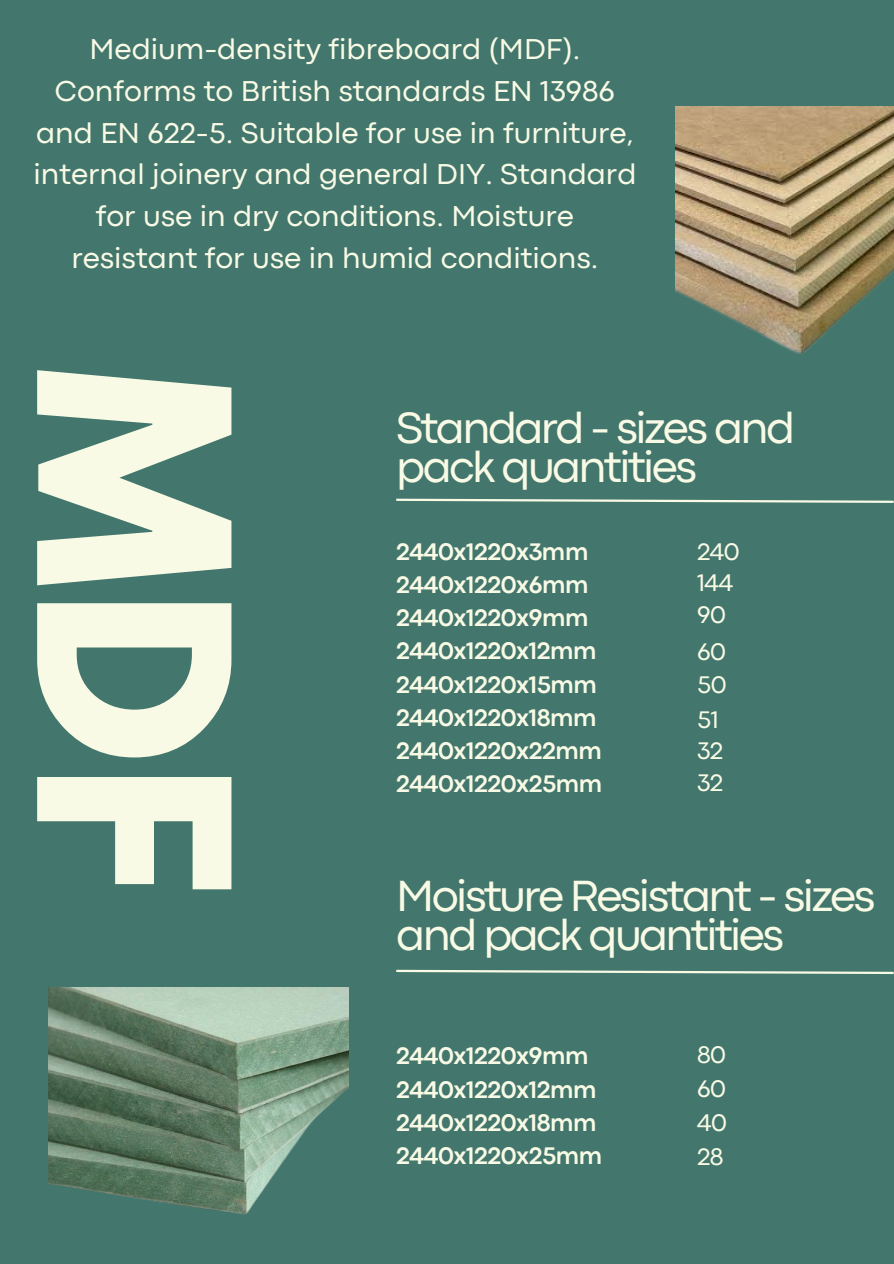
<style>
.page{position:relative;width:894px;height:1264px;background:#fff}
.page>*{position:absolute;margin:0;border:0;box-sizing:border-box;transform-origin:0 0}
.t1{font:700 235.35px "League Spartan";color:#f8fae5}
.t2{font:45.6px/38.2px "Codec Pro";letter-spacing:-.06em;color:#f8fae5}
.t3{font:30px/41.7px "Codec Pro";color:#f8fae5;text-align:center}
.t4{font:700 25.05px "Codec Pro";letter-spacing:-.02em;color:#f8fae5}
.t5{font:25.05px "Codec Pro";letter-spacing:-.02em;color:#f8fae5}
</style>
<div class="page">
<div style="left:0;top:0;width:893px;height:1263px;background:#43766c"></div>
<svg style="left:396px;top:498px;width:497px;height:5px"></svg>
<svg style="left:396px;top:969px;width:497px;height:5px"></svg>
<img style="left:675px;top:106px;width:218px;height:248px">
<img style="left:49px;top:987px;width:299px;height:228px">
<p class="t3" style="left:33px;top:31px;width:604px">Medium-density fibreboard (MDF).<br>Conforms to British standards EN 13986 and EN 622-5. Suitable for use in furniture, internal joinery and general DIY. Standard for use in dry conditions. Moisture resistant for use in humid conditions.</p>
<p class="t1" style="left:249px;top:366px;width:531px;rotate:90deg">MDF</p>
<h2 class="t2" style="left:396px;top:412px;width:400px">Standard - sizes and pack quantities</h2>
<h4 class="t4" style="left:396px;top:542px;width:194px">2440x1220x3mm</h4>
<p class="t4" style="left:396px;top:575px;width:194px">2440x1220x6mm</p>
<p class="t4" style="left:396px;top:609px;width:194px">2440x1220x9mm</p>
<h4 class="t4" style="left:396px;top:642px;width:202px">2440x1220x12mm</h4>
<p class="t4" style="left:396px;top:675px;width:202px">2440x1220x15mm</p>
<h4 class="t4" style="left:396px;top:708px;width:202px">2440x1220x18mm</h4>
<p class="t4" style="left:396px;top:742px;width:207px">2440x1220x22mm</p>
<h4 class="t4" style="left:396px;top:775px;width:207px">2440x1220x25mm</h4>
<p class="t5" style="left:696px;top:542px;width:44px">240</p>
<p class="t5" style="left:696px;top:574px;width:38px">144</p>
<h4 class="t5" style="left:696px;top:605px;width:30px">90</h4>
<p class="t5" style="left:696px;top:642px;width:30px">60</p>
<h4 class="t5" style="left:696px;top:675px;width:31px">50</h4>
<p class="t5" style="left:696px;top:710px;width:23px">51</p>
<h4 class="t5" style="left:696px;top:742px;width:28px">32</h4>
<h4 class="t5" style="left:696px;top:774px;width:28px">32</h4>
<h4 class="t2" style="left:396px;top:879px;width:480px;line-height:39px">Moisture Resistant - sizes and pack quantities</h4>
<p class="t4" style="left:396px;top:1047px;width:194px">2440x1220x9mm</p>
<h4 class="t4" style="left:396px;top:1080px;width:202px">2440x1220x12mm</h4>
<p class="t4" style="left:396px;top:1113px;width:202px">2440x1220x18mm</p>
<h4 class="t4" style="left:396px;top:1146px;width:207px">2440x1220x25mm</h4>
<p class="t5" style="left:696px;top:1045px;width:31px">80</p>
<p class="t5" style="left:696px;top:1079px;width:30px">60</p>
<h4 class="t5" style="left:696px;top:1113px;width:31px">40</h4>
<h2 class="t5" style="left:696px;top:1148px;width:28px">28</h2>
</div>
